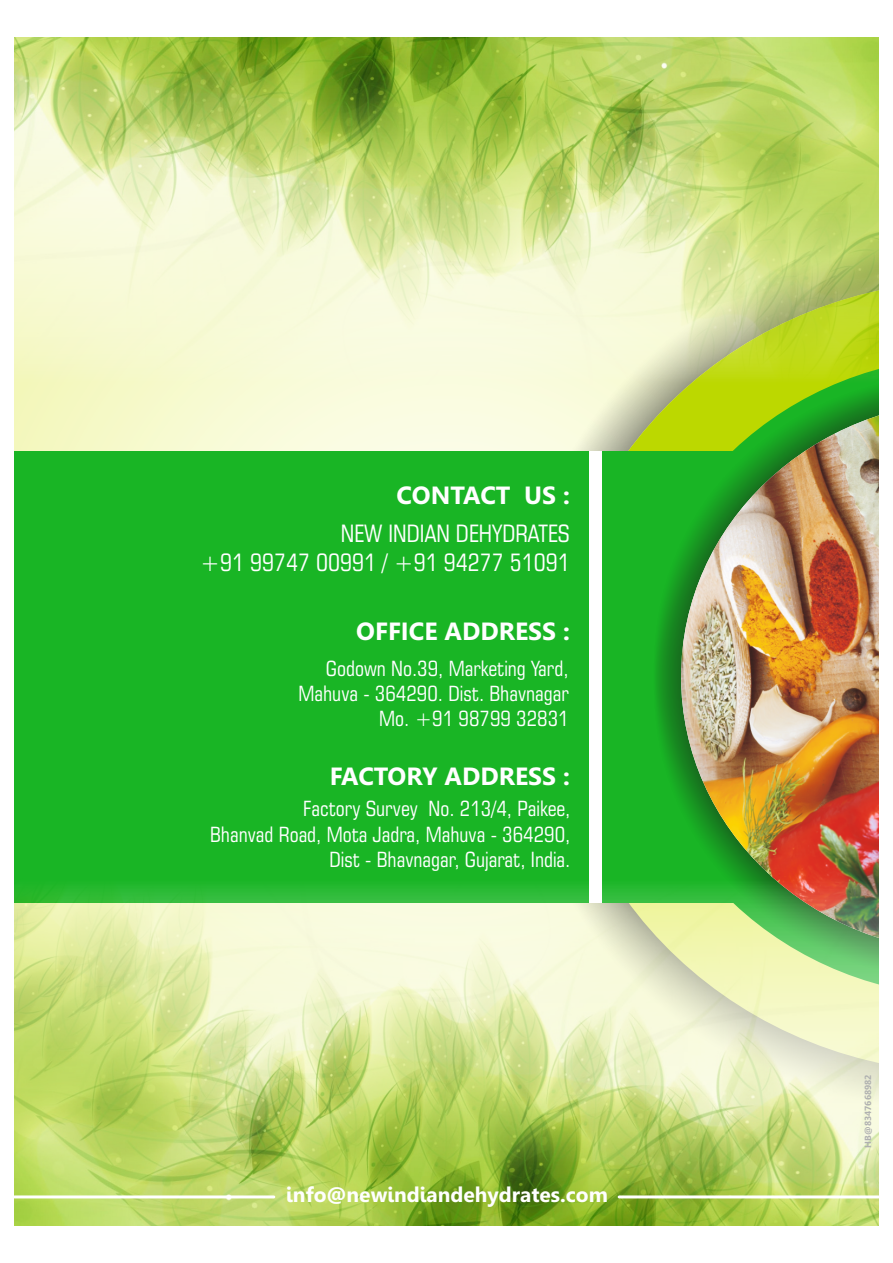
<style>
.page{position:relative;width:893px;height:1263px;background:#fff}
.page>*{position:absolute;margin:0;border:0;box-sizing:border-box;transform-origin:0 0}
.t1{font:700 24.9px "Gisha";color:#fff}
.t2{font:condensed 24px/28.8px "Square 721 BT";color:#fff;text-align:right}
.t3{font:condensed 21px/25.2px "Square 721 BT";color:#fff;text-align:right}
.t4{font:700 21px "Gisha";color:#fff}
.t5{font:700 9px "Gisha";color:#afb0b0}
</style>
<div class="page">
<div style="left:14px;top:451px;width:809px;height:452px;background:#19b525"></div>
<img style="left:681px;top:605px;width:197px;height:53px">
<img style="left:14px;top:658px;width:864px;height:567px">
<img style="left:14px;top:37px;width:864px;height:568px">
<div style="left:589px;top:451px;width:13px;height:452px;background:#fff"></div>
<hr style="left:619px;top:1195px;width:259px;height:3px;background:#fff">
<hr style="left:14px;top:1195px;width:260px;height:3px;background:#fff">
<p class="t1" style="left:397px;top:485px;width:175px">CONTACT US :</p>
<p class="t2" style="left:200px;top:521px;width:371px">NEW INDIAN DEHYDRATES<br>+91 99747 00991 / +91 94277 51091</p>
<p class="t1" style="left:356px;top:621px;width:215px">OFFICE ADDRESS :</p>
<p class="t3" style="left:299px;top:657px;width:272px">Godown No.39, Marketing Yard,<br>Mahuva - 364290. Dist. Bhavnagar<br>Mo. +91 98799 32831</p>
<p class="t1" style="left:330px;top:766px;width:242px">FACTORY ADDRESS :</p>
<p class="t3" style="left:210px;top:798px;width:362px">Factory Survey No. 213/4, Paikee,<br>Bhanvad Road, Mota Jadra, Mahuva - 364290,<br>Dist - Bhavnagar, Gujarat, India.</p>
<p class="t4" style="left:286px;top:1186px;width:323px">info@newindiandehydrates.com</p>
<p class="t5" style="left:864px;top:1147px;width:74px;rotate:-90deg">HB@8347668982</p>
</div>
